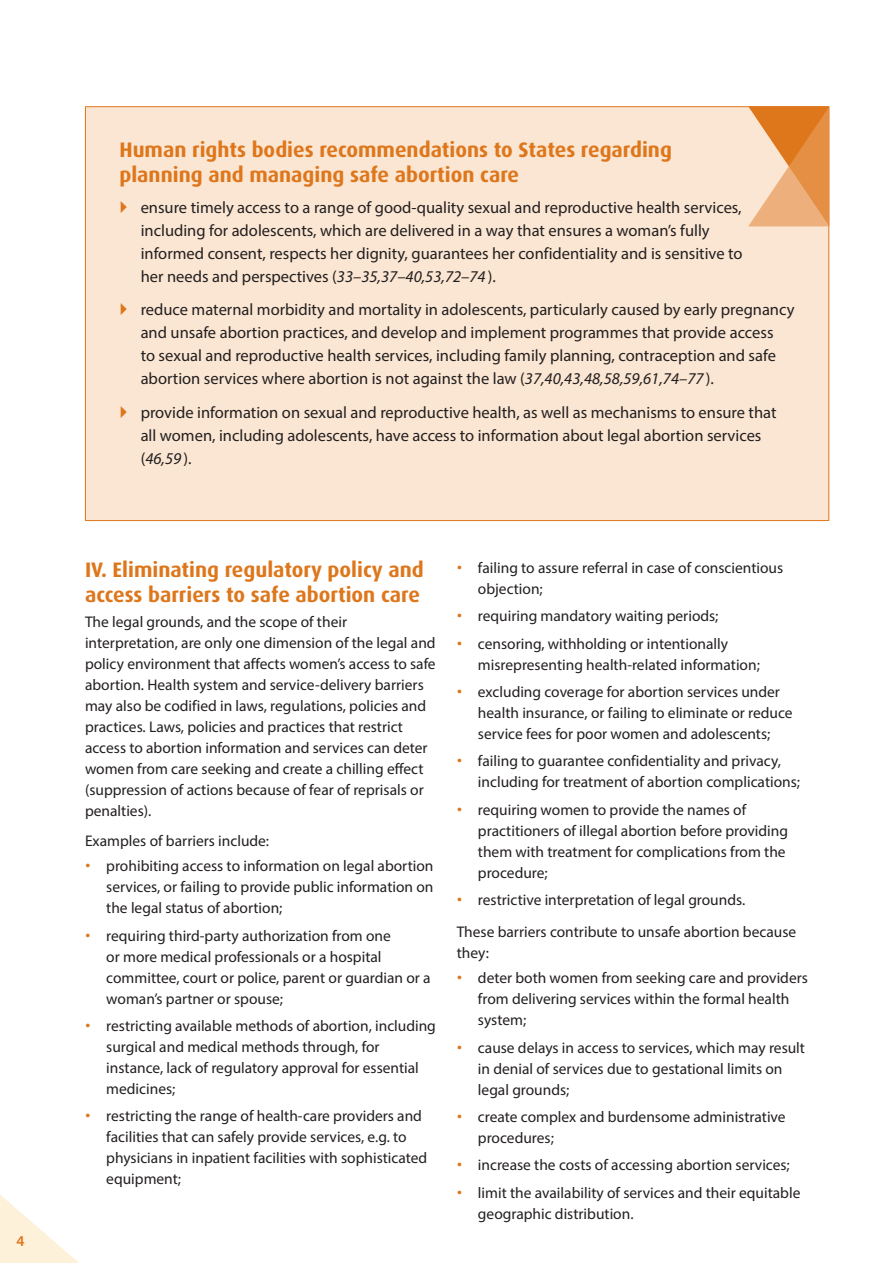
<style>
.page{position:relative;width:893px;height:1263px;background:#fff}
.page>*{position:absolute;margin:0;border:0;box-sizing:border-box;transform-origin:0 0}
.Heading_1{font:700 21px/24.8px "Dax Pro";color:#de761b}
.Box_bullet{font:700 21px/24.8px "Dax Pro";color:#de761b}
.t1{font:16.5px/23px "Myriad Pro";color:#231f20}
.t2{font:15.45px/21px "Myriad Pro";color:#231f20}
.t3{font:600 15px "Myriad Pro";color:#de761b}
.s1{font-style:italic}
.s2{font-family:"Dax Pro";font-weight:500;color:#de761b}
</style>
<div class="page">
<svg style="left:0;top:1195px;width:79px;height:68px"></svg>
<div style="left:85px;top:107px;width:744px;height:413px;background:#fae6d2"></div>
<hr style="left:85px;top:106px;width:744px;height:1px;background:#de761b">
<hr style="left:85px;top:107px;width:1px;height:413px;background:#de761b">
<hr style="left:828px;top:107px;width:1px;height:413px;background:#de761b">
<hr style="left:85px;top:520px;width:744px;height:1px;background:#de761b">
<svg style="left:748px;top:106px;width:81px;height:120px"></svg>
<p class="t3" style="left:16px;top:1231px;width:10px">4</p>
<p class="Heading_1" style="left:119px;top:137px;width:554px">Human rights bodies recommendations to States regarding planning and managing safe abortion care</p>
<p class="t1" style="left:141px;top:196px;width:603px">ensure timely access to a range of good-quality sexual and reproductive health services, including for adolescents, which are delivered in a way that ensures a woman’s fully informed consent, respects her dignity, guarantees her confidentiality and is sensitive to her needs and perspectives (<span class="s1">33–35,37–40,53,72–74</span> ).</p>
<p class="t1" style="left:141px;top:298px;width:655px">reduce maternal morbidity and mortality in adolescents, particularly caused by early pregnancy and unsafe abortion practices, and develop and implement programmes that provide access<br>to sexual and reproductive health services, including family planning, contraception and safe abortion services where abortion is not against the law (<span class="s1">37,40,43,48,58,59,61,74–77</span> ).</p>
<p class="t1" style="left:141px;top:401px;width:637px">provide information on sexual and reproductive health, as well as mechanisms to ensure that all women, including adolescents, have access to information about legal abortion services (<span class="s1">46,59</span> ).</p>
<p class="Box_bullet" style="left:85px;top:557px;width:340px">IV. Eliminating regulatory policy and access barriers to safe abortion care</p>
<p class="t2" style="left:85px;top:611px;width:352px">The legal grounds, and the scope of their interpretation, are only one dimension of the legal and policy environment that affects women’s access to safe abortion. Health system and service-delivery barriers may also be codified in laws, regulations, policies and practices. Laws, policies and practices that restrict access to abortion information and services can deter women from care seeking and create a chilling effect (suppression of actions because of fear of reprisals or penalties).</p>
<p class="t2" style="left:85px;top:830px;width:186px">Examples of barriers include:</p>
<p class="t2" style="left:106px;top:855px;width:329px;text-align:justify;text-indent:-21px"><span class="s2">•</span> prohibiting access to information on legal abortion services, or failing to provide public information on the legal status of abortion;</p>
<p class="t2" style="left:106px;top:925px;width:326px;text-indent:-21px"><span class="s2">•</span> requiring third-party authorization from one<br>or more medical professionals or a hospital committee, court or police, parent or guardian or a woman’s partner or spouse;</p>
<p class="t2" style="left:106px;top:1015px;width:331px;text-indent:-21px"><span class="s2">•</span> restricting available methods of abortion, including surgical and medical methods through, for instance, lack of regulatory approval for essential medicines;</p>
<p class="t2" style="left:106px;top:1105px;width:323px;text-indent:-21px"><span class="s2">•</span> restricting the range of health-care providers and facilities that can safely provide services, e.g. to physicians in inpatient facilities with sophisticated equipment;</p>
<p class="t2" style="left:478px;top:557px;width:307px;text-indent:-21px"><span class="s2">•</span> failing to assure referral in case of conscientious objection;</p>
<p class="t2" style="left:457px;top:605px;width:263px"><span class="s2">•</span> requiring mandatory waiting periods;</p>
<p class="t2" style="left:478px;top:633px;width:283px;text-indent:-21px"><span class="s2">•</span> censoring, withholding or intentionally misrepresenting health-related information;</p>
<p class="t2" style="left:478px;top:681px;width:316px;text-indent:-21px"><span class="s2">•</span> excluding coverage for abortion services under health insurance, or failing to eliminate or reduce service fees for poor women and adolescents;</p>
<p class="t2" style="left:478px;top:750px;width:324px;text-indent:-21px"><span class="s2">•</span> failing to guarantee confidentiality and privacy, including for treatment of abortion complications;</p>
<p class="t2" style="left:478px;top:799px;width:312px;text-indent:-21px"><span class="s2">•</span> requiring women to provide the names of practitioners of illegal abortion before providing them with treatment for complications from the procedure;</p>
<p class="t2" style="left:457px;top:889px;width:290px"><span class="s2">•</span> restrictive interpretation of legal grounds.</p>
<p class="t2" style="left:457px;top:921px;width:341px">These barriers contribute to unsafe abortion because they:</p>
<p class="t2" style="left:478px;top:967px;width:331px;text-indent:-21px"><span class="s2">•</span> deter both women from seeking care and providers from delivering services within the formal health system;</p>
<p class="t2" style="left:478px;top:1036px;width:329px;text-indent:-21px"><span class="s2">•</span> cause delays in access to services, which may result in denial of services due to gestational limits on legal grounds;</p>
<p class="t2" style="left:478px;top:1106px;width:309px;text-indent:-21px"><span class="s2">•</span> create complex and burdensome administrative procedures;</p>
<p class="t2" style="left:457px;top:1154px;width:335px"><span class="s2">•</span> increase the costs of accessing abortion services;</p>
<p class="t2" style="left:478px;top:1182px;width:324px;text-indent:-21px"><span class="s2">•</span> limit the availability of services and their equitable geographic distribution.</p>
</div>
